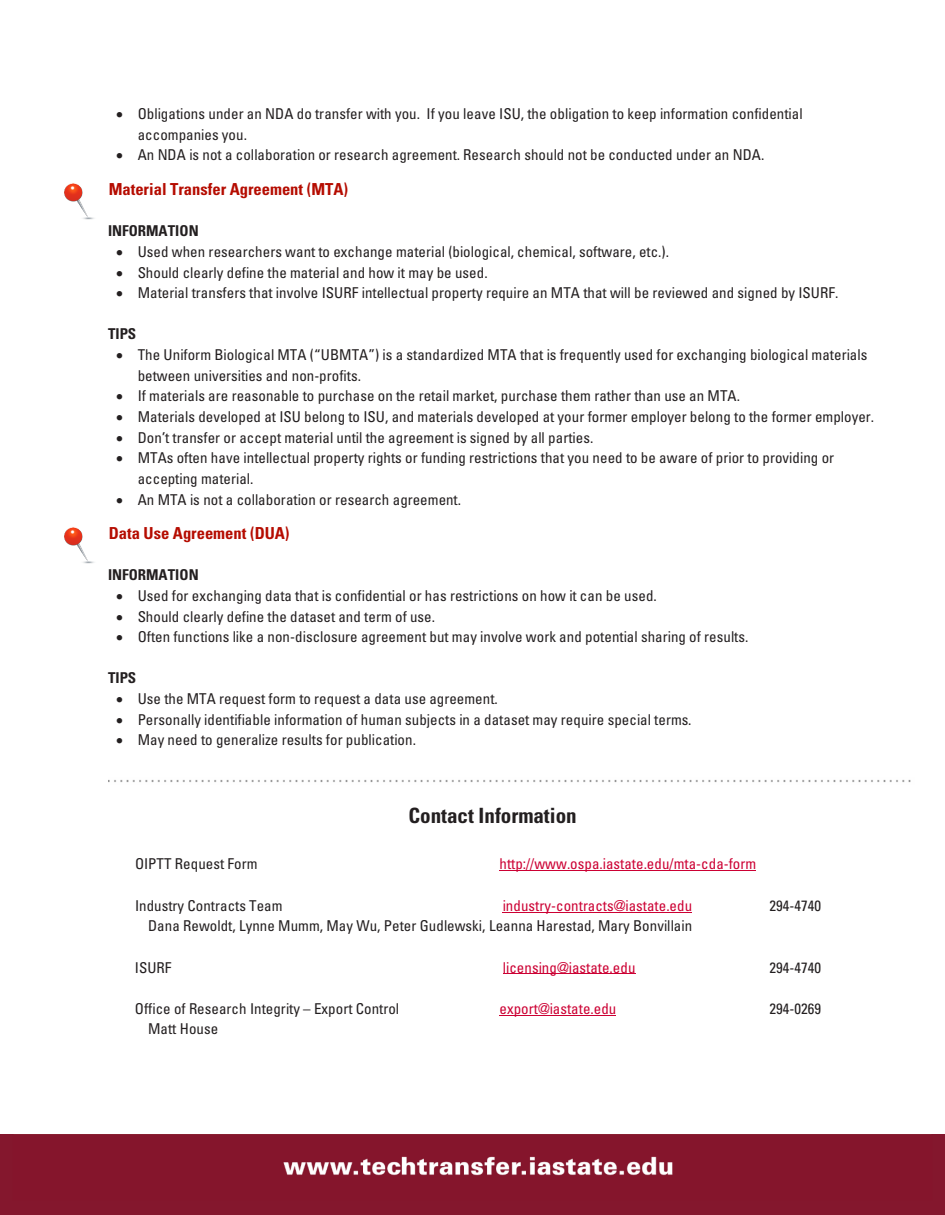
<style>
.page{position:relative;width:945px;height:1215px;background:#fff}
.page>*{position:absolute;margin:0;border:0;box-sizing:border-box;transform-origin:0 0}
.t1{font:700 condensed 21px "Univers LT Std";letter-spacing:-.005em;color:#231f20}
.t2{font:700 condensed 16.5px "Univers LT Std";color:#b50c00}
.t3{font:condensed 15px/20.7px "Univers LT Std";letter-spacing:.005em;color:#231f20}
.t4{font:condensed 15px "Univers LT Std";letter-spacing:.005em;color:#c03}
.t5{font:700 condensed 15px "Univers LT Std";color:#231f20}
</style>
<div class="page">
<div style="left:0;top:1134px;width:945px;height:81px;background:#85152c"></div>
<hr style="left:500px;top:870px;width:256px;height:1px;background:#c03">
<hr style="left:503px;top:912px;width:189px;height:1px;background:#c03">
<hr style="left:503px;top:974px;width:132px;height:1px;background:#c03">
<hr style="left:500px;top:1015px;width:116px;height:1px;background:#c03">
<img style="left:108px;top:779px;width:803px;height:4px">
<img style="left:64px;top:527px;width:30px;height:37px">
<img style="left:64px;top:183px;width:30px;height:37px">
<p class="t3" style="left:138px;top:103px;width:667px;text-indent:-22px">• Obligations under an NDA do transfer with you. If you leave ISU, the obligation to keep information confidential accompanies you.</p>
<p class="t3" style="left:116px;top:144px;width:650px">• An NDA is not a collaboration or research agreement. Research should not be conducted under an NDA.</p>
<p class="t2" style="left:109px;top:179px;width:241px">Material Transfer Agreement (MTA)</p>
<p class="t5" style="left:108px;top:222px;width:92px">INFORMATION</p>
<p class="t3" style="left:116px;top:241px;width:555px">• Used when researchers want to exchange material (biological, chemical, software, etc.).</p>
<p class="t3" style="left:116px;top:262px;width:373px">• Should clearly define the material and how it may be used.</p>
<p class="t3" style="left:116px;top:282px;width:724px">• Material transfers that involve ISURF intellectual property require an MTA that will be reviewed and signed by ISURF.</p>
<p class="t5" style="left:108px;top:325px;width:30px">TIPS</p>
<p class="t3" style="left:138px;top:344px;width:731px;text-indent:-22px">• The Uniform Biological MTA (“UBMTA”) is a standardized MTA that is frequently used for exchanging biological materials between universities and non-profits.</p>
<p class="t3" style="left:116px;top:386px;width:625px">• If materials are reasonable to purchase on the retail market, purchase them rather than use an MTA.</p>
<p class="t3" style="left:116px;top:406px;width:760px">• Materials developed at ISU belong to ISU, and materials developed at your former employer belong to the former employer.</p>
<p class="t3" style="left:116px;top:427px;width:479px">• Don’t transfer or accept material until the agreement is signed by all parties.</p>
<p class="t3" style="left:138px;top:447px;width:698px;text-indent:-22px">• MTAs often have intellectual property rights or funding restrictions that you need to be aware of prior to providing or accepting material.</p>
<p class="t3" style="left:116px;top:489px;width:346px">• An MTA is not a collaboration or research agreement.</p>
<p class="t2" style="left:109px;top:523px;width:182px">Data Use Agreement (DUA)</p>
<p class="t5" style="left:108px;top:566px;width:92px">INFORMATION</p>
<p class="t3" style="left:116px;top:585px;width:542px">• Used for exchanging data that is confidential or has restrictions on how it can be used.</p>
<p class="t3" style="left:116px;top:606px;width:321px">• Should clearly define the dataset and term of use.</p>
<p class="t3" style="left:116px;top:626px;width:634px">• Often functions like a non-disclosure agreement but may involve work and potential sharing of results.</p>
<p class="t5" style="left:108px;top:669px;width:30px">TIPS</p>
<p class="t3" style="left:116px;top:688px;width:383px">• Use the MTA request form to request a data use agreement.</p>
<p class="t3" style="left:116px;top:709px;width:577px">• Personally identifiable information of human subjects in a dataset may require special terms.</p>
<p class="t3" style="left:116px;top:729px;width:301px">• May need to generalize results for publication.</p>
<h1 class="t1" style="left:409px;top:802px;width:170px">Contact Information</h1>
<p class="t3" style="left:135px;top:854px;width:124px">OIPTT Request Form</p>
<p class="t4" style="left:500px;top:855px;width:258px">http://www.ospa.iastate.edu/mta-cda-form</p>
<p class="t3" style="left:135px;top:895px;width:149px">Industry Contracts Team</p>
<p class="t4" style="left:503px;top:896px;width:191px">industry-contracts@iastate.edu</p>
<p class="t3" style="left:770px;top:895px;width:53px">294-4740</p>
<p class="t3" style="left:148px;top:915px;width:546px">Dana Rewoldt, Lynne Mumm, May Wu, Peter Gudlewski, Leanna Harestad, Mary Bonvillain</p>
<p class="t3" style="left:135px;top:957px;width:38px">ISURF</p>
<p class="t4" style="left:503px;top:958px;width:134px">licensing@iastate.edu</p>
<p class="t3" style="left:769px;top:957px;width:53px">294-4740</p>
<p class="t3" style="left:135px;top:998px;width:266px">Office of Research Integrity – Export Control</p>
<p class="t4" style="left:500px;top:999px;width:118px">export@iastate.edu</p>
<p class="t3" style="left:769px;top:998px;width:53px">294-0269</p>
<p class="t3" style="left:148px;top:1019px;width:72px">Matt House</p>
</div>
